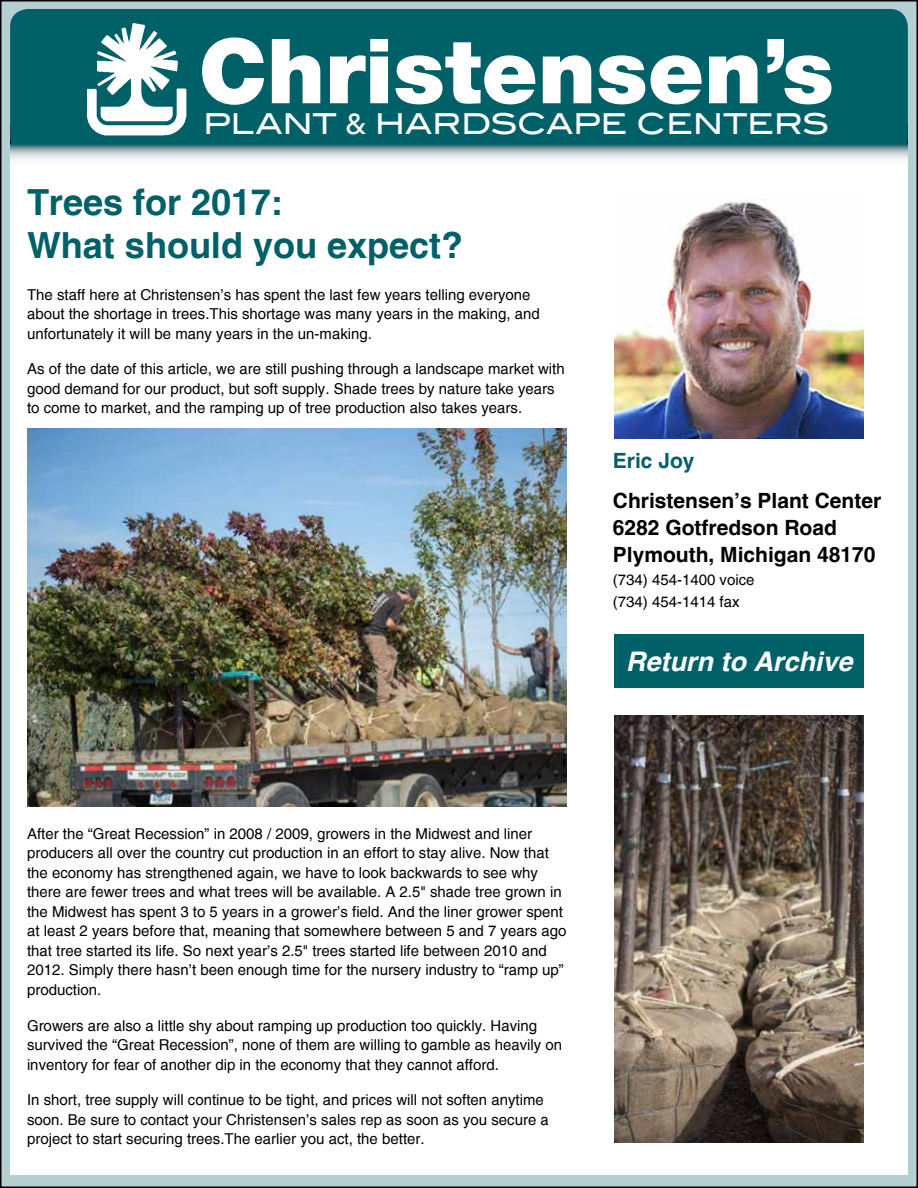
<style>
.page{position:relative;width:918px;height:1188px;background:#fff}
.page>*{position:absolute;margin:0;border:0;box-sizing:border-box;transform-origin:0 0}
.t1{font:900 90px "Helvetica Neue LT Std";color:#fff}
.t2{font:700 36px/43.2px "Helvetica";color:#006068}
.t3{font:28.8px "Blair ITC Std";letter-spacing:-.01em;color:#fff}
.t4{font:italic 700 27px "Helvetica";color:#fff}
.t5{font:700 21px/27px "Helvetica";color:#000}
.t6{font:700 21px "Helvetica";color:#006068}
.t7{font:15px/19.5px "Helvetica";color:#000}
.s1{font-family:"Avenir LT Std";font-weight:500}
</style>
<div class="page">
<div style="left:1px;top:1px;width:916px;height:1186px;background:#b3cfd2"></div>
<div style="left:10px;top:155px;width:898px;height:1019px;background:#fff"></div>
<div style="left:10px;top:9px;width:898px;height:146px;background:#006068;border-radius:18px"></div>
<img style="left:86px;top:23px;width:101px;height:113px">
<svg style="left:10px;top:144px;width:898px;height:16px"></svg>
<div style="left:614px;top:634px;width:250px;height:54px;background:#006068"></div>
<img style="left:614px;top:198px;width:250px;height:241px">
<img style="left:614px;top:716px;width:250px;height:426px">
<img style="left:27px;top:428px;width:540px;height:378px">
<h1 class="t1" style="left:199px;top:17px;width:636px">Christensen’s</h1>
<h3 class="t3" style="left:203px;top:106px;width:628px">PLANT <span class="s1">&amp;</span> HARDSCAPE CENTERS</h3>
<h2 class="t2" style="left:27px;top:183px;width:438px">Trees for 2017:<br>What should you expect?</h2>
<p class="t7" style="left:27px;top:285px;width:514px">The staff here at Christensen’s has spent the last few years telling everyone about the shortage in trees.This shortage was many years in the making, and unfortunately it will be many years in the un-making.</p>
<p class="t7" style="left:27px;top:360px;width:539px">As of the date of this article, we are still pushing through a landscape market with good demand for our product, but soft supply. Shade trees by nature take years to come to market, and the ramping up of tree production also takes years.</p>
<h3 class="t6" style="left:613px;top:447px;width:83px">Eric Joy</h3>
<h3 class="t5" style="left:613px;top:488px;width:270px">Christensen’s Plant Center<br>6282 Gotfredson Road<br>Plymouth, Michigan 48170</h3>
<p class="t7" style="left:613px;top:569px;width:143px;line-height:22.5px">(734) 454-1400 voice (734) 454-1414 fax</p>
<h3 class="t4" style="left:626px;top:645px;width:228px">Return to Archive</h3>
<p class="t7" style="left:27px;top:824px;width:541px">After the “Great Recession” in 2008 / 2009, growers in the Midwest and liner producers all over the country cut production in an effort to stay alive. Now that the economy has strengthened again, we have to look backwards to see why there are fewer trees and what trees will be available. A 2.5" shade tree grown in the Midwest has spent 3 to 5 years in a grower’s field. And the liner grower spent at least 2 years before that, meaning that somewhere between 5 and 7 years ago that tree started its life. So next year’s 2.5" trees started life between 2010 and 2012. Simply there hasn’t been enough time for the nursery industry to “ramp up” production.</p>
<p class="t7" style="left:27px;top:1016px;width:537px">Growers are also a little shy about ramping up production too quickly. Having survived the “Great Recession”, none of them are willing to gamble as heavily on inventory for fear of another dip in the economy that they cannot afford.</p>
<p class="t7" style="left:27px;top:1091px;width:523px">In short, tree supply will continue to be tight, and prices will not soften anytime soon. Be sure to contact your Christensen’s sales rep as soon as you secure a project to start securing trees.The earlier you act, the better.</p>
</div>
